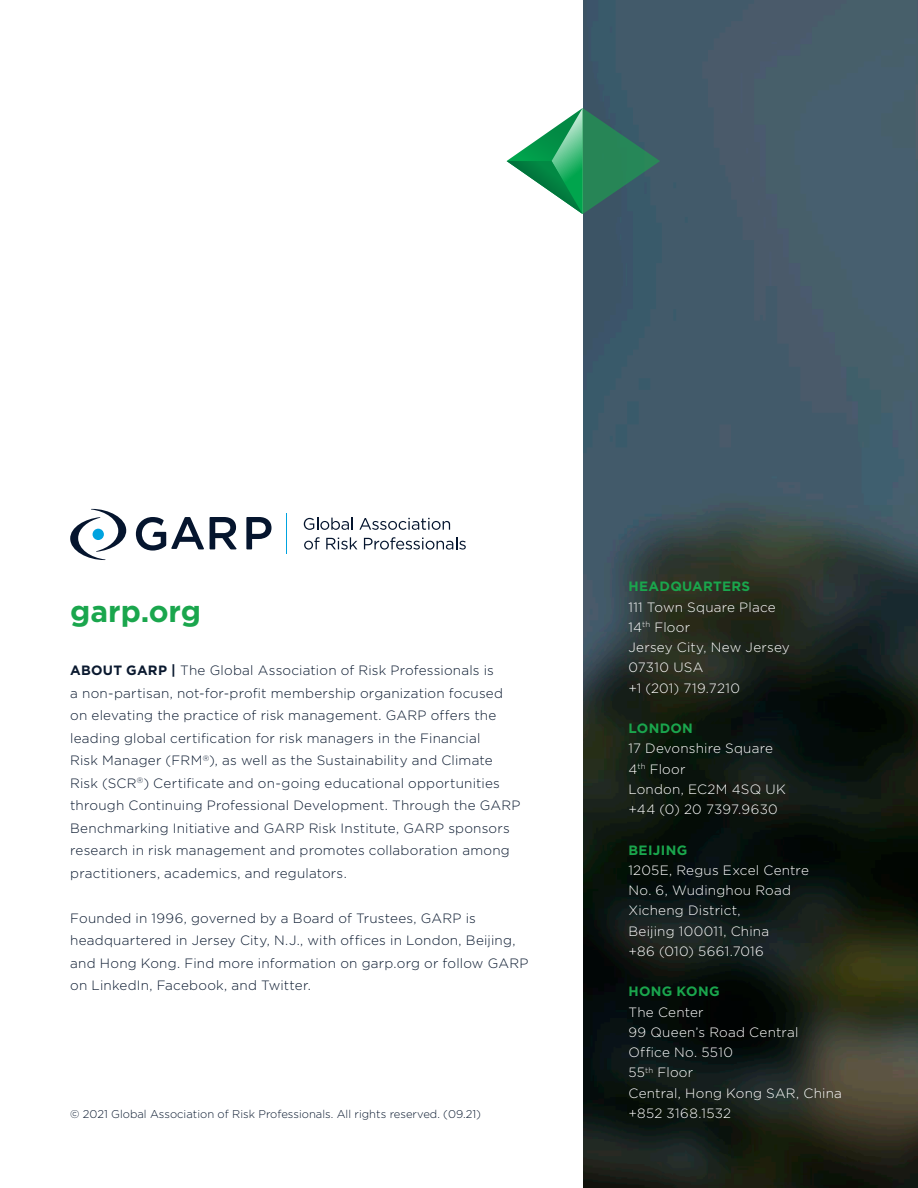
<style>
.page{position:relative;width:918px;height:1188px;background:#fff}
.page>*{position:absolute;margin:0;border:0;box-sizing:border-box;transform-origin:0 0}
.t1{font:700 30px "Gotham";color:#1aa64d}
.Body_Text{font:300 13.5px/22.5px "Gotham";letter-spacing:.015em;color:#0a192f}
.Body_Text-2{font:300 13.5px/20.2px "Gotham";letter-spacing:.02em;color:#fff}
.Body_Text-3{font:700 13.5px "Gotham";letter-spacing:.025em;color:#1aa64d}
.t2{font:300 11.25px "Gotham";color:#0a192f}
.s1{font-weight:700}
.s2{font-weight:700;color:#1aa64d}
</style>
<div class="page">
<img style="left:583px;top:0;width:335px;height:1188px">
<svg style="left:304px;top:518px;width:49px;height:12px"></svg>
<svg style="left:359px;top:518px;width:91px;height:12px"></svg>
<svg style="left:304px;top:537px;width:16px;height:13px"></svg>
<svg style="left:326px;top:537px;width:31px;height:13px"></svg>
<svg style="left:364px;top:537px;width:102px;height:13px"></svg>
<hr style="left:286px;top:513px;width:1px;height:40px;background:#00a3df">
<svg style="left:246px;top:517px;width:26px;height:32px"></svg>
<svg style="left:210px;top:517px;width:27px;height:32px"></svg>
<svg style="left:136px;top:517px;width:68px;height:34px"></svg>
<svg style="left:70px;top:509px;width:56px;height:51px"></svg>
<svg style="left:507px;top:108px;width:153px;height:106px"></svg>
<h1 class="t1" style="left:70px;top:592px;width:132px">garp.org</h1>
<p class="Body_Text" style="left:70px;top:659px;width:452px"><span class="s1">ABOUT GARP |</span> The Global Association of Risk Professionals is<br>a non-partisan, not-for-profit membership organization focused on elevating the practice of risk management. GARP offers the leading global certification for risk managers in the Financial<br>Risk Manager (FRM<sup>®</sup>), as well as the Sustainability and Climate Risk (SCR<sup>®</sup>) Certificate and on-going educational opportunities through Continuing Professional Development. Through the GARP Benchmarking Initiative and GARP Risk Institute, GARP sponsors research in risk management and promotes collaboration among practitioners, academics, and regulators.</p>
<p class="Body_Text" style="left:70px;top:906px;width:460px">Founded in 1996, governed by a Board of Trustees, GARP is headquartered in Jersey City, N.J., with offices in London, Beijing, and Hong Kong. Find more information on garp.org or follow GARP on LinkedIn, Facebook, and Twitter.</p>
<p class="t2" style="left:70px;top:1108px;width:412px">© 2021 Global Association of Risk Professionals. All rights reserved. (09.21)</p>
<p class="Body_Text-3" style="left:628px;top:578px;width:123px">HEADQUARTERS</p>
<p class="Body_Text-2" style="left:628px;top:596px;width:149px">111 Town Square Place</p>
<p class="Body_Text-2" style="left:628px;top:617px;width:63px">14<sup>th</sup> Floor</p>
<p class="Body_Text-2" style="left:628px;top:637px;width:163px">Jersey City, New Jersey<br>07310 USA</p>
<p class="Body_Text-2" style="left:628px;top:677px;width:113px">+1 (201) 719.7210</p>
<p class="Body_Text-3" style="left:628px;top:719px;width:66px">LONDON</p>
<p class="Body_Text-2" style="left:628px;top:738px;width:146px">17 Devonshire Square</p>
<p class="Body_Text-2" style="left:628px;top:758px;width:58px">4<sup>th</sup> Floor</p>
<p class="Body_Text-2" style="left:628px;top:779px;width:159px">London, EC2M 4SQ UK</p>
<p class="Body_Text-2" style="left:628px;top:799px;width:151px">+44 (0) 20 7397.9630</p>
<p class="Body_Text-3" style="left:628px;top:841px;width:60px">BEIJING</p>
<p class="Body_Text-2" style="left:628px;top:860px;width:182px">1205E, Regus Excel Centre</p>
<p class="Body_Text-2" style="left:628px;top:880px;width:164px">No. 6, Wudinghou Road</p>
<p class="Body_Text-2" style="left:628px;top:900px;width:142px">Xicheng District,<br>Beijing 100011, China</p>
<p class="Body_Text-2" style="left:628px;top:941px;width:137px">+86 (010) 5661.7016</p>
<p class="Body_Text-2" style="left:628px;top:981px;width:93px"><span class="s2">HONG KONG<br></span>The Center</p>
<p class="Body_Text-2" style="left:628px;top:1022px;width:171px">99 Queen’s Road Central</p>
<p class="Body_Text-2" style="left:628px;top:1042px;width:106px">Office No. 5510<br>55<sup>th</sup> Floor</p>
<p class="Body_Text-2" style="left:628px;top:1082px;width:215px">Central, Hong Kong SAR, China</p>
<p class="Body_Text-2" style="left:628px;top:1103px;width:104px">+852 3168.1532</p>
</div>
